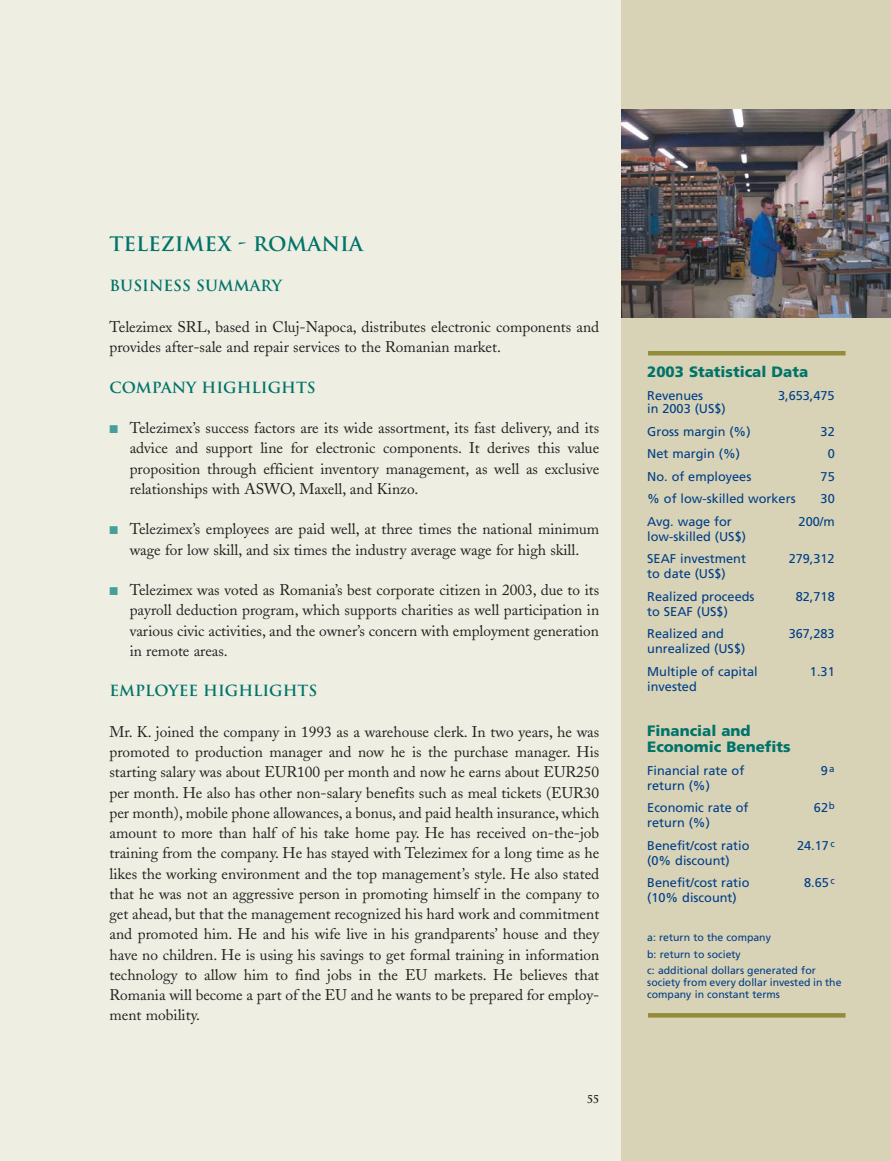
<style>
.page{position:relative;width:891px;height:1161px;background:#efeee2}
.page>*{position:absolute;margin:0;border:0;box-sizing:border-box;transform-origin:0 0}
.t1{font:700 19.5px "Trajan";color:#00736a}
.t2{font:15.3px/20.2px "Adobe Caslon";color:#231f1f;text-align:justify}
.t3{font:700 15px "Trajan";color:#00736a}
.t4{font:900 15px/16.5px "Frutiger";color:#00736a}
.t5{font:12.75px/22.5px "Frutiger";color:#003e88}
.t6{font:10.5px/16.5px "Frutiger";color:#003e88}
.t7{font:700 10.5px "Trajan";color:#231f1f}
.s1{color:#469f9a}
</style>
<div class="page">
<div style="left:621px;top:0;width:270px;height:1161px;background:#d8d3b6"></div>
<img style="left:621px;top:110px;width:270px;height:207px">
<div style="left:648px;top:351px;width:198px;height:5px;background:#938c3b"></div>
<div style="left:648px;top:1013px;width:198px;height:5px;background:#938c3b"></div>
<p class="t1" style="left:110px;top:233px;width:255px">TELEZIMEX - ROMANIA</p>
<p class="t3" style="left:110px;top:278px;width:174px">BUSINESS SUMMARY</p>
<p class="t2" style="left:110px;top:319px;width:491px">Telezimex SRL, based in Cluj-Napoca, distributes electronic components and provides after-sale and repair services to the Romanian market.</p>
<p class="t3" style="left:110px;top:379px;width:208px">COMPANY HIGHLIGHTS</p>
<p class="t2" style="left:130px;top:420px;width:471px;text-indent:-20px"><span class="s1">■</span> Telezimex’s success factors are its wide assortment, its fast delivery, and its advice and support line for electronic components. It derives this value proposition through efficient inventory management, as well as exclusive relationships with ASWO, Maxell, and Kinzo.</p>
<p class="t2" style="left:110px;top:521px;width:491px;text-align:center"><span class="s1">■</span> Telezimex’s employees are paid well, at three times the national minimum wage for low skill, and six times the industry average wage for high skill.</p>
<p class="t2" style="left:130px;top:582px;width:471px;text-indent:-20px"><span class="s1">■</span> Telezimex was voted as Romania’s best corporate citizen in 2003, due to its payroll deduction program, which supports charities as well participation in various civic activities, and the owner’s concern with employment generation in remote areas.</p>
<p class="t3" style="left:110px;top:683px;width:209px">EMPLOYEE HIGHLIGHTS</p>
<p class="t2" style="left:110px;top:724px;width:491px">Mr. K. joined the company in 1993 as a warehouse clerk. In two years, he was promoted to production manager and now he is the purchase manager. His starting salary was about EUR100 per month and now he earns about EUR250 per month. He also has other non-salary benefits such as meal tickets (EUR30 per month), mobile phone allowances, a bonus, and paid health insurance, which amount to more than half of his take home pay. He has received on-the-job training from the company. He has stayed with Telezimex for a long time as he likes the working environment and the top management’s style. He also stated that he was not an aggressive person in promoting himself in the company to get ahead, but that the management recognized his hard work and commitment and promoted him. He and his wife live in his grandparents’ house and they have no children. He is using his savings to get formal training in information technology to allow him to find jobs in the EU markets. He believes that Romania will become a part of the EU and he wants to be prepared for employ&shy;ment mobility.</p>
<p class="t7" style="left:587px;top:1093px;width:14px">55</p>
<p class="t4" style="left:647px;top:365px;width:162px">2003 Statistical Data</p>
<p class="t5" style="left:647px;top:385px;width:57px">Revenues</p>
<p class="t5" style="left:778px;top:385px;width:58px">3,653,475</p>
<p class="t5" style="left:647px;top:399px;width:105px">in 2003 (US$)<br>Gross margin (%)</p>
<p class="t5" style="left:821px;top:421px;width:16px">32</p>
<p class="t5" style="left:647px;top:444px;width:94px">Net margin (%)</p>
<p class="t5" style="left:828px;top:444px;width:9px">0</p>
<p class="t5" style="left:647px;top:466px;width:106px">No. of employees</p>
<p class="t5" style="left:821px;top:466px;width:16px">75</p>
<p class="t5" style="left:647px;top:489px;width:150px">% of low-skilled workers</p>
<p class="t5" style="left:821px;top:489px;width:16px">30</p>
<p class="t5" style="left:647px;top:511px;width:86px">Avg. wage for</p>
<p class="t5" style="left:799px;top:511px;width:38px">200/m</p>
<p class="t5" style="left:647px;top:526px;width:100px">low-skilled (US$)<br>SEAF investment</p>
<p class="t5" style="left:789px;top:549px;width:48px">279,312</p>
<p class="t5" style="left:647px;top:564px;width:109px">to date (US$)<br>Realized proceeds</p>
<p class="t5" style="left:647px;top:601px;width:82px">to SEAF (US$)<br>Realized and</p>
<p class="t5" style="left:647px;top:639px;width:112px">unrealized (US$)<br>Multiple of capital</p>
<p class="t5" style="left:796px;top:586px;width:40px">82,718</p>
<p class="t5" style="left:789px;top:624px;width:48px">367,283</p>
<p class="t5" style="left:810px;top:661px;width:26px">1.31</p>
<p class="t5" style="left:647px;top:676px;width:51px">invested</p>
<p class="t4" style="left:647px;top:723px;width:145px">Financial and<br>Economic Benefits</p>
<p class="t5" style="left:647px;top:760px;width:99px">Financial rate of</p>
<p class="t5" style="left:821px;top:760px;width:15px">9<sup>a</sup></p>
<p class="t5" style="left:647px;top:775px;width:103px">return (%)<br>Economic rate of</p>
<p class="t5" style="left:814px;top:798px;width:22px">62<sup>b</sup></p>
<p class="t5" style="left:647px;top:813px;width:104px">return (%)<br>Benefit/cost ratio</p>
<p class="t5" style="left:647px;top:850px;width:104px">(0% discount)<br>Benefit/cost ratio</p>
<p class="t5" style="left:797px;top:835px;width:39px">24.17<sup>c</sup></p>
<p class="t5" style="left:804px;top:873px;width:32px">8.65<sup>c</sup></p>
<p class="t5" style="left:647px;top:888px;width:91px">(10% discount)</p>
<p class="t6" style="left:647px;top:930px;width:170px">a: return to the company<br>b: return to society<br>c: additional dollars generated for</p>
<p class="t6" style="left:647px;top:977px;width:196px;line-height:12px">society from every dollar invested in the company in constant terms</p>
</div>
